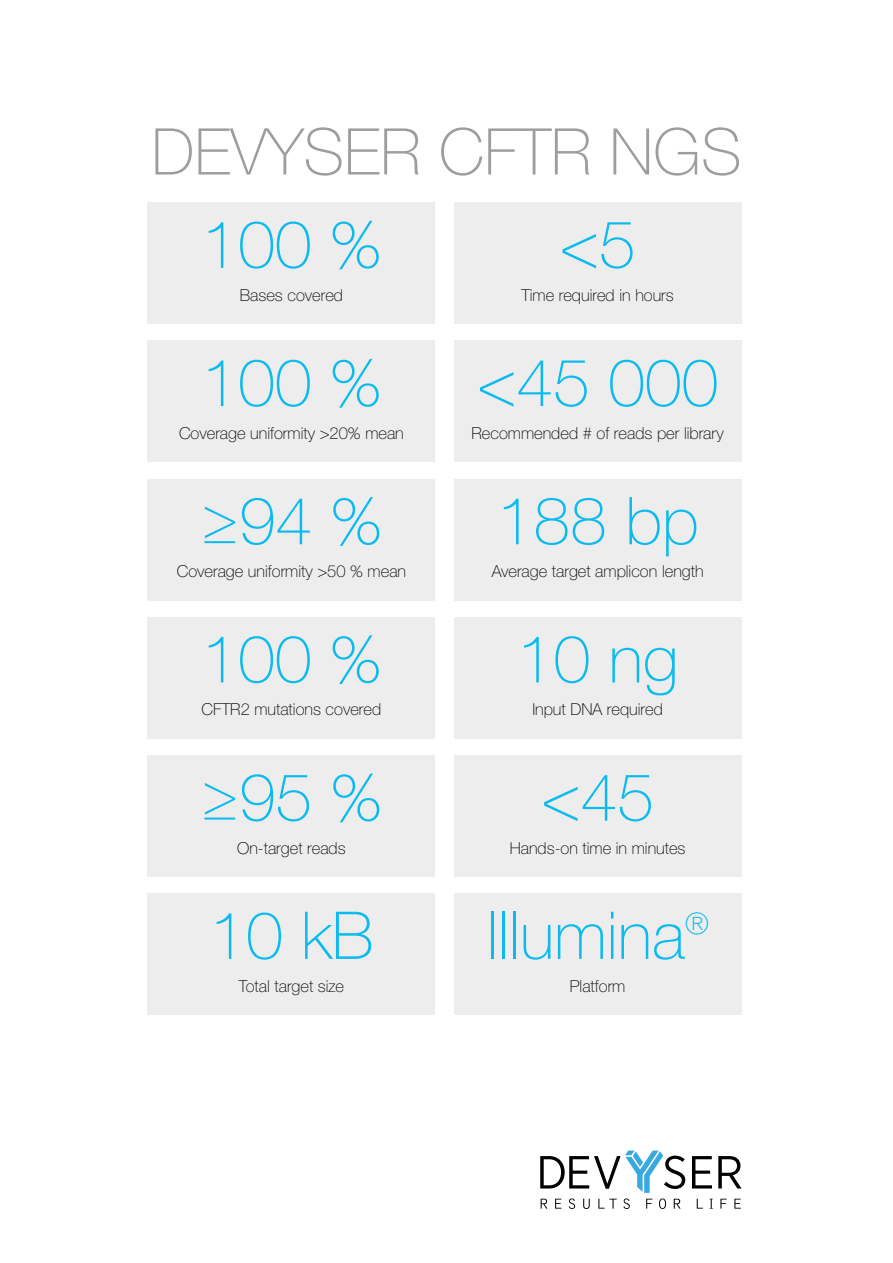
<style>
.page{position:relative;width:893px;height:1263px;background:#fff}
.page>*{position:absolute;margin:0;border:0;box-sizing:border-box;transform-origin:0 0}
.t1{font:100 66px "Helvetica Neue LT Std";color:#0bbbef}
.t2{font:100 64.5px "Helvetica Neue LT Std";color:#9d9d9c}
.t3{font:100 16.5px "Helvetica Neue LT Std";color:#000}
</style>
<div class="page">
<div style="left:148px;top:202px;width:287px;height:121px;background:#ededed"></div>
<div style="left:454px;top:202px;width:287px;height:121px;background:#ededed"></div>
<div style="left:148px;top:340px;width:287px;height:122px;background:#ededed"></div>
<div style="left:454px;top:340px;width:287px;height:122px;background:#ededed"></div>
<div style="left:148px;top:479px;width:287px;height:122px;background:#ededed"></div>
<div style="left:454px;top:479px;width:287px;height:122px;background:#ededed"></div>
<div style="left:148px;top:617px;width:287px;height:122px;background:#ededed"></div>
<div style="left:454px;top:617px;width:287px;height:122px;background:#ededed"></div>
<div style="left:148px;top:755px;width:287px;height:122px;background:#ededed"></div>
<div style="left:454px;top:755px;width:287px;height:122px;background:#ededed"></div>
<div style="left:148px;top:893px;width:287px;height:122px;background:#ededed"></div>
<div style="left:454px;top:893px;width:287px;height:122px;background:#ededed"></div>
<svg style="left:697px;top:1199px;width:6px;height:9px"></svg>
<svg style="left:710px;top:1199px;width:3px;height:9px"></svg>
<svg style="left:720px;top:1199px;width:7px;height:9px"></svg>
<svg style="left:734px;top:1199px;width:7px;height:9px"></svg>
<svg style="left:540px;top:1150px;width:145px;height:59px"></svg>
<svg style="left:692px;top:1156px;width:20px;height:32px"></svg>
<svg style="left:718px;top:1156px;width:23px;height:32px"></svg>
<h2 class="t2" style="left:151px;top:115px;width:592px">DEVYSER CFTR NGS</h2>
<h1 class="t1" style="left:202px;top:207px;width:181px">100 %</h1>
<p class="t3" style="left:240px;top:286px;width:105px">Bases covered</p>
<h1 class="t1" style="left:202px;top:345px;width:181px">100 %</h1>
<p class="t3" style="left:179px;top:424px;width:226px">Coverage uniformity &gt;20% mean</p>
<h1 class="t1" style="left:201px;top:483px;width:183px">≥94 %</h1>
<p class="t3" style="left:177px;top:562px;width:231px">Coverage uniformity &gt;50 % mean</p>
<h1 class="t1" style="left:202px;top:621px;width:181px">100 %</h1>
<p class="t3" style="left:202px;top:700px;width:181px">CFTR2 mutations covered</p>
<h1 class="t1" style="left:201px;top:759px;width:183px">≥95 %</h1>
<p class="t3" style="left:237px;top:838px;width:110px">On-target reads</p>
<h1 class="t1" style="left:209px;top:898px;width:165px">10 kB</h1>
<p class="t3" style="left:239px;top:976px;width:107px">Total target size</p>
<h1 class="t1" style="left:559px;top:207px;width:78px">&lt;5</h1>
<p class="t3" style="left:521px;top:286px;width:154px">Time required in hours</p>
<h1 class="t1" style="left:477px;top:345px;width:243px">&lt;45 000</h1>
<p class="t3" style="left:471px;top:424px;width:254px">Recommended # of reads per library</p>
<h1 class="t1" style="left:497px;top:483px;width:203px">188 bp</h1>
<p class="t3" style="left:492px;top:562px;width:213px">Average target amplicon length</p>
<h1 class="t1" style="left:517px;top:621px;width:163px">10 ng</h1>
<p class="t3" style="left:532px;top:700px;width:132px">Input DNA required</p>
<h1 class="t1" style="left:541px;top:759px;width:114px">&lt;45</h1>
<p class="t3" style="left:510px;top:838px;width:177px">Hands-on time in minutes</p>
<h1 class="t1" style="left:486px;top:898px;width:224px">Illumina<sup>®</sup></h1>
<p class="t3" style="left:570px;top:976px;width:57px">Platform</p>
</div>
